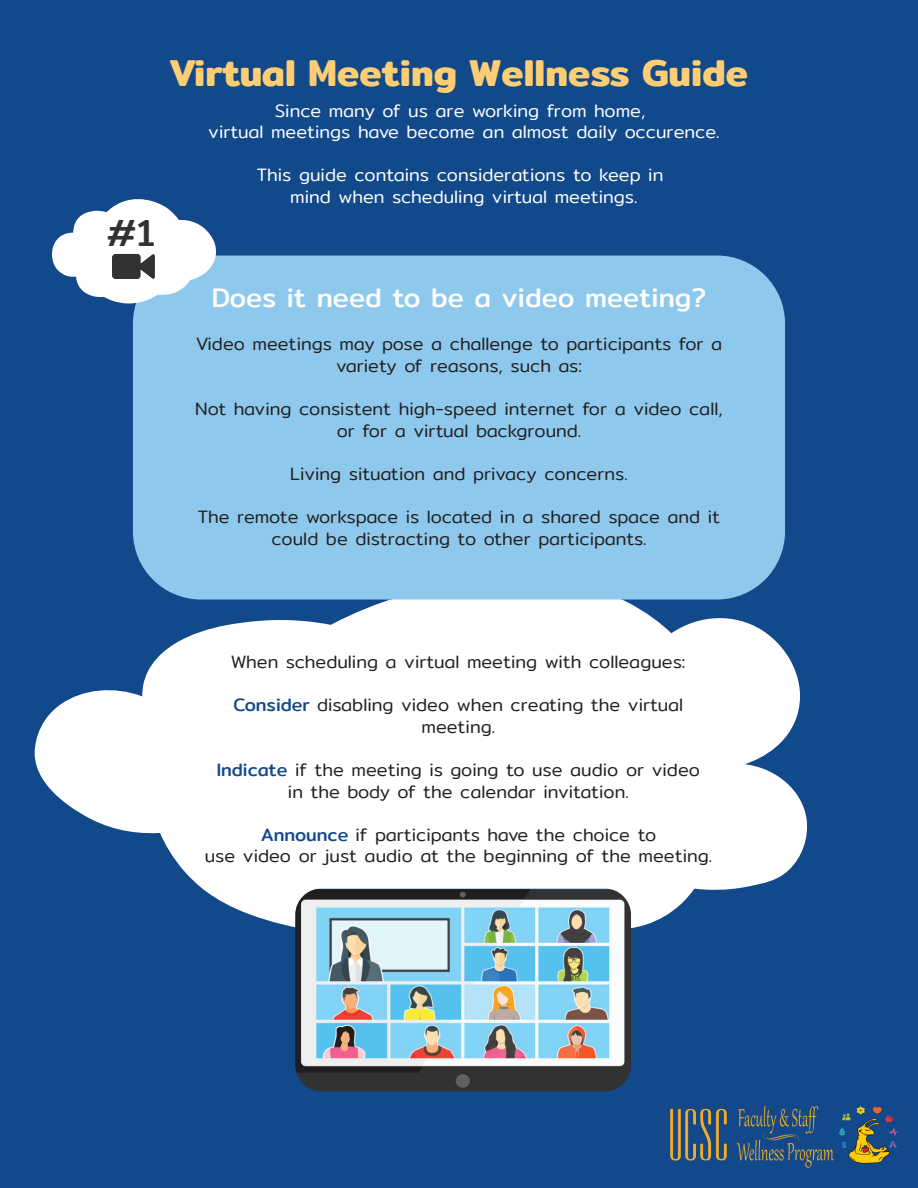
<style>
.page{position:relative;width:918px;height:1188px;background:#11498b}
.page>*{position:absolute;margin:0;border:0;box-sizing:border-box;transform-origin:0 0}
.t1{font:37.95px "Mitr";color:#313232}
.t2{font:600 37.5px "Mitr";color:#fecd74}
.t3{font:27px "Mitr";color:#fff}
.t4{font:300 18px/21.6px "Mitr";color:#231f20;text-align:center}
.t5{font:300 18px/21.6px "Mitr";color:#fff;text-align:center}
.s1{font-weight:400;color:#11498b}
</style>
<div class="page">
<img style="left:670px;top:1106px;width:228px;height:62px">
<svg style="left:35px;top:568px;width:773px;height:361px;fill:#fff"></svg>
<div style="left:133px;top:256px;width:652px;height:344px;background:#8ec9ed;border-radius:68px"></div>
<img style="left:295px;top:888px;width:336px;height:203px">
<svg style="left:52px;top:199px;width:165px;height:105px"></svg>
<img style="left:105px;top:239px;width:57px;height:56px">
<h1 class="t1" style="left:107px;top:205px;width:50px">#1</h1>
<h2 class="t2" style="left:169px;top:44px;width:580px">Virtual Meeting Wellness Guide</h2>
<p class="t5" style="left:208px;top:100px;width:513px">Since many of us are working from home,<br>virtual meetings have become an almost daily occurence.</p>
<p class="t5" style="left:257px;top:164px;width:408px">This guide contains considerations to keep in mind when scheduling virtual meetings.</p>
<h3 class="t3" style="left:212px;top:278px;width:496px">Does it need to be a video meeting?</h3>
<p class="t4" style="left:196px;top:333px;width:528px">Video meetings may pose a challenge to participants for a variety of reasons, such as:</p>
<p class="t4" style="left:195px;top:398px;width:529px">Not having consistent high-speed internet for a video call, or for a virtual background.</p>
<p class="t4" style="left:290px;top:463px;width:339px">Living situation and privacy concerns.</p>
<p class="t4" style="left:198px;top:506px;width:524px">The remote workspace is located in a shared space and it could be distracting to other participants.</p>
<p class="t4" style="left:231px;top:651px;width:456px">When scheduling a virtual meeting with colleagues:</p>
<p class="t4" style="left:233px;top:694px;width:451px"><span class="s1">Consider</span> disabling video when creating the virtual meeting.</p>
<p class="t4" style="left:217px;top:759px;width:485px"><span class="s1">Indicate</span> if the meeting is going to use audio or video in the body of the calendar invitation.</p>
<p class="t4" style="left:205px;top:824px;width:509px"><span class="s1">Announce</span> if participants have the choice to<br>use video or just audio at the beginning of the meeting.</p>
</div>
